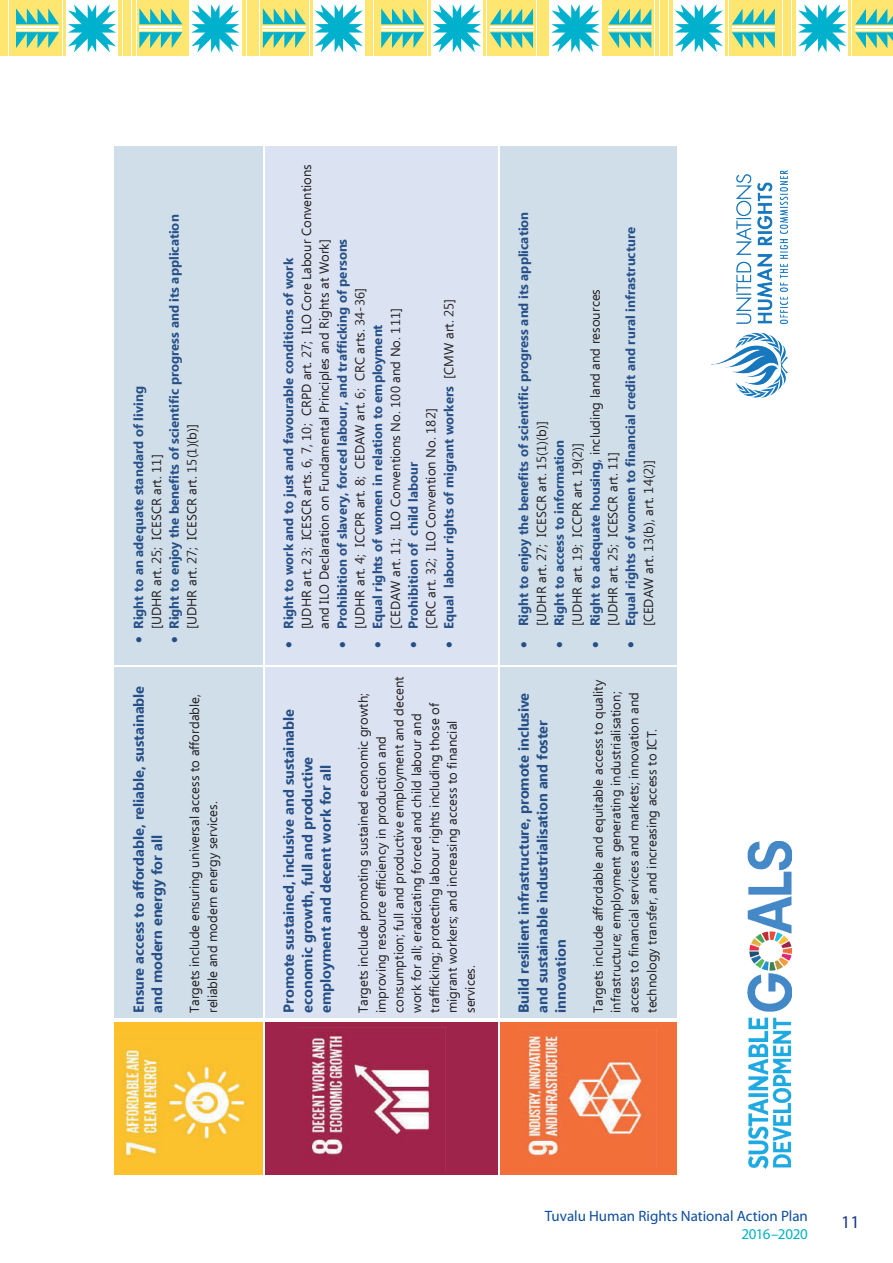
<style>
.page{position:relative;width:893px;height:1263px;background:#fff}
.page>*{position:absolute;margin:0;border:0;box-sizing:border-box;transform-origin:0 0}
.t1{font:18px "Myriad Pro";color:#1e358b}
.t2{font:15px "Myriad Pro";color:#0d4da1}
.t3{font:15px "Myriad Pro";letter-spacing:-.02em;color:#00b3c5}
.t4{font:700 14.55px/18.5px "Ebrima";color:#254f86}
.t5{font:13.05px/17.9px "Ebrima";color:#231f20}
.t6{font:700 13.05px/17.9px "Ebrima";color:#254f86}
.s1{font-weight:400;color:#231f20}
.s2{color:#254f86}
.s3{font-weight:700;color:#254f86}
</style>
<div class="page">
<div style="left:0;top:1px;width:7px;height:55px;background:#ffe670"></div>
<hr style="left:9px;top:1px;width:3px;height:55px;background:#ffe670">
<div style="left:14px;top:1px;width:48px;height:55px;background:#ffe670"></div>
<hr style="left:63px;top:1px;width:3px;height:55px;background:#ffe670">
<svg style="left:16px;top:8px;width:43px;height:16px"></svg>
<hr style="left:16px;top:26px;width:43px;height:1px;background:#fff">
<svg style="left:16px;top:32px;width:43px;height:16px"></svg>
<hr style="left:16px;top:29px;width:43px;height:2px;background:#fff">
<svg style="left:68px;top:4px;width:48px;height:49px"></svg>
<div style="left:123px;top:1px;width:8px;height:55px;background:#ffe670"></div>
<hr style="left:132px;top:1px;width:4px;height:55px;background:#ffe670">
<div style="left:137px;top:1px;width:48px;height:55px;background:#ffe670"></div>
<hr style="left:186px;top:1px;width:3px;height:55px;background:#ffe670">
<svg style="left:139px;top:8px;width:43px;height:16px"></svg>
<hr style="left:139px;top:26px;width:43px;height:1px;background:#fff">
<svg style="left:139px;top:32px;width:43px;height:16px"></svg>
<hr style="left:139px;top:29px;width:43px;height:2px;background:#fff">
<svg style="left:191px;top:4px;width:48px;height:49px"></svg>
<hr style="left:118px;top:1px;width:4px;height:55px;background:#ffe670">
<div style="left:247px;top:1px;width:7px;height:55px;background:#ffe670"></div>
<hr style="left:255px;top:1px;width:4px;height:55px;background:#ffe670">
<div style="left:260px;top:1px;width:49px;height:55px;background:#ffe670"></div>
<hr style="left:310px;top:1px;width:2px;height:55px;background:#ffe670">
<svg style="left:263px;top:8px;width:43px;height:16px"></svg>
<hr style="left:263px;top:26px;width:43px;height:1px;background:#fff">
<svg style="left:263px;top:32px;width:43px;height:16px"></svg>
<hr style="left:263px;top:29px;width:43px;height:2px;background:#fff">
<svg style="left:315px;top:4px;width:48px;height:48px"></svg>
<hr style="left:242px;top:1px;width:4px;height:55px;background:#ffe670">
<div style="left:365px;top:1px;width:8px;height:55px;background:#ffe670"></div>
<hr style="left:374px;top:1px;width:4px;height:55px;background:#ffe670">
<div style="left:379px;top:1px;width:48px;height:55px;background:#ffe670"></div>
<svg style="left:381px;top:8px;width:43px;height:16px"></svg>
<hr style="left:381px;top:26px;width:43px;height:1px;background:#fff">
<svg style="left:381px;top:32px;width:43px;height:16px"></svg>
<hr style="left:381px;top:29px;width:43px;height:2px;background:#fff">
<div style="left:852px;top:1px;width:41px;height:55px;background:#ffe670"></div>
<hr style="left:849px;top:1px;width:2px;height:55px;background:#ffe670">
<svg style="left:855px;top:32px;width:38px;height:17px"></svg>
<hr style="left:855px;top:29px;width:38px;height:2px;background:#fff">
<svg style="left:855px;top:8px;width:38px;height:17px"></svg>
<hr style="left:855px;top:26px;width:38px;height:2px;background:#fff">
<svg style="left:798px;top:4px;width:48px;height:48px"></svg>
<div style="left:783px;top:1px;width:8px;height:55px;background:#ffe670"></div>
<hr style="left:778px;top:1px;width:4px;height:55px;background:#ffe670">
<div style="left:729px;top:1px;width:48px;height:55px;background:#ffe670"></div>
<hr style="left:725px;top:1px;width:3px;height:55px;background:#ffe670">
<svg style="left:732px;top:32px;width:43px;height:17px"></svg>
<hr style="left:732px;top:29px;width:43px;height:2px;background:#fff">
<svg style="left:732px;top:8px;width:43px;height:17px"></svg>
<hr style="left:732px;top:26px;width:43px;height:2px;background:#fff">
<svg style="left:675px;top:4px;width:48px;height:48px"></svg>
<hr style="left:792px;top:1px;width:4px;height:55px;background:#ffe670">
<div style="left:660px;top:1px;width:7px;height:55px;background:#ffe670"></div>
<hr style="left:655px;top:1px;width:4px;height:55px;background:#ffe670">
<div style="left:606px;top:1px;width:48px;height:55px;background:#ffe670"></div>
<hr style="left:602px;top:1px;width:2px;height:55px;background:#ffe670">
<svg style="left:608px;top:32px;width:43px;height:17px"></svg>
<hr style="left:608px;top:29px;width:43px;height:2px;background:#fff">
<svg style="left:608px;top:8px;width:43px;height:17px"></svg>
<hr style="left:608px;top:26px;width:43px;height:2px;background:#fff">
<svg style="left:551px;top:4px;width:48px;height:48px"></svg>
<hr style="left:669px;top:1px;width:3px;height:55px;background:#ffe670">
<div style="left:542px;top:1px;width:7px;height:55px;background:#ffe670"></div>
<hr style="left:537px;top:1px;width:3px;height:55px;background:#ffe670">
<div style="left:487px;top:1px;width:48px;height:55px;background:#ffe670"></div>
<hr style="left:483px;top:1px;width:3px;height:55px;background:#ffe670">
<svg style="left:490px;top:32px;width:43px;height:16px"></svg>
<hr style="left:490px;top:29px;width:43px;height:2px;background:#fff">
<svg style="left:490px;top:8px;width:43px;height:17px"></svg>
<hr style="left:490px;top:26px;width:43px;height:2px;background:#fff">
<svg style="left:433px;top:4px;width:48px;height:48px"></svg>
<hr style="left:428px;top:1px;width:3px;height:55px;background:#ffe670">
<img style="left:747px;top:842px;width:45px;height:327px">
<img style="left:711px;top:170px;width:77px;height:228px">
<div style="left:114px;top:1022px;width:149px;height:153px;background:#fdc02a"></div>
<img style="left:114px;top:1033px;width:146px;height:125px">
<div style="left:114px;top:667px;width:149px;height:352px;background:#d0deea"></div>
<div style="left:114px;top:146px;width:149px;height:519px;background:#d0deea"></div>
<hr style="left:114px;top:1018px;width:149px;height:4px;background:#fff">
<div style="left:264px;top:1022px;width:234px;height:153px;background:#9f244c"></div>
<img style="left:308px;top:1028px;width:138px;height:127px">
<div style="left:264px;top:667px;width:234px;height:352px;background:#dbe2f1"></div>
<div style="left:264px;top:146px;width:234px;height:519px;background:#dbe2f1"></div>
<hr style="left:264px;top:1018px;width:234px;height:4px;background:#fff">
<div style="left:499px;top:1022px;width:178px;height:153px;background:#f26f3a"></div>
<img style="left:525px;top:1034px;width:118px;height:124px">
<div style="left:499px;top:667px;width:178px;height:352px;background:#d0deea"></div>
<div style="left:499px;top:146px;width:178px;height:519px;background:#d0deea"></div>
<hr style="left:499px;top:1018px;width:178px;height:4px;background:#fff">
<p class="t6" style="left:166px;top:629px;width:416px;text-indent:-14px;rotate:-90deg">• Right to enjoy the benefits of scientific progress and its application <span class="s1">[UDHR art. 27; ICESCR art. 15(1)(b)]</span></p>
<p class="t6" style="left:130px;top:629px;width:244px;text-indent:-14px;rotate:-90deg">• Right to an adequate standard of living <span class="s1">[UDHR art. 25; ICESCR art. 11]</span></p>
<p class="t4" style="left:130px;top:1013px;width:329px;rotate:-90deg">Ensure access to affordable, reliable, sustainable and modern energy for all</p>
<p class="t5" style="left:187px;top:1013px;width:320px;rotate:-90deg">Targets include ensuring universal access to affordable, reliable and modern energy services.</p>
<p class="t5" style="left:281px;top:629px;width:467px;text-indent:-18px;rotate:-90deg"><span class="s2">•</span> <span class="s3">Right to work and to just and favourable conditions of work<br></span>[UDHR art. 23; ICESCR arts. 6, 7, 10; CRPD art. 27; ILO Core Labour Conventions and ILO Declaration on Fundamental Principles and Rights at Work]</p>
<p class="t6" style="left:334px;top:629px;width:392px;text-indent:-19px;rotate:-90deg">• Prohibition of slavery, forced labour, and trafficking of persons <span class="s1">[UDHR art. 4; ICCPR art. 8; CEDAW art. 6; CRC arts. 34-36]</span></p>
<p class="t6" style="left:441px;top:647px;width:350px;rotate:-90deg">• Equal labour rights of migrant workers <span class="s1">[CMW art. 25]</span></p>
<p class="t5" style="left:369px;top:629px;width:323px;text-indent:-19px;rotate:-90deg"><span class="s2">•</span> <span class="s3">Equal rights of women in relation to employment </span>[CEDAW art. 11; ILO Conventions No. 100 and No. 111]</p>
<p class="t5" style="left:405px;top:629px;width:222px;text-indent:-19px;rotate:-90deg"><span class="s2">•</span> <span class="s3">Prohibition of child labour<br></span>[CRC art. 32; ILO Convention No. 182]</p>
<p class="t4" style="left:280px;top:1013px;width:305px;rotate:-90deg">Promote sustained, inclusive and sustainable economic growth, full and productive employment and decent work for all</p>
<p class="t5" style="left:355px;top:1013px;width:338px;rotate:-90deg">Targets include promoting sustained economic growth; improving resource efficiency in production and consumption; full and productive employment and decent work for all; eradicating forced and child labour and trafficking; protecting labour rights including those of migrant workers; and increasing access to financial services.</p>
<p class="t6" style="left:515px;top:626px;width:416px;text-indent:-22px;rotate:-90deg">• Right to enjoy the benefits of scientific progress and its application <span class="s1">[UDHR art. 27; ICESCR art. 15(1)(b)]</span></p>
<p class="t6" style="left:622px;top:626px;width:401px;text-indent:-21px;rotate:-90deg">• Equal rights of women to financial credit and rural infrastructure <span class="s1">[CEDAW art. 13(b), art. 14(2)]</span></p>
<p class="t5" style="left:587px;top:626px;width:339px;text-indent:-21px;rotate:-90deg"><span class="s2">•</span> <span class="s3">Right to adequate housing</span>, including land and resources [UDHR art. 25; ICESCR art. 11]</p>
<p class="t5" style="left:551px;top:647px;width:209px;text-align:right;rotate:-90deg"><span class="s2">•</span> <span class="s3">Right to access to information </span>[UDHR art. 19; ICCPR art. 19(2)]</p>
<p class="t4" style="left:515px;top:1013px;width:322px;rotate:-90deg">Build resilient infrastructure, promote inclusive and sustainable industrialisation and foster innovation</p>
<p class="t5" style="left:590px;top:1013px;width:334px;rotate:-90deg">Targets include affordable and equitable access to quality infrastructure; employment generating industrialisation; access to financial services and markets; innovation and technology transfer, and increasing access to ICT.</p>
<p class="t2" style="left:545px;top:1206px;width:264px">Tuvalu Human Rights National Action Plan</p>
<p class="t3" style="left:741px;top:1224px;width:68px">2016–2020</p>
<h1 class="t1" style="left:841px;top:1211px;width:20px">11</h1>
</div>
